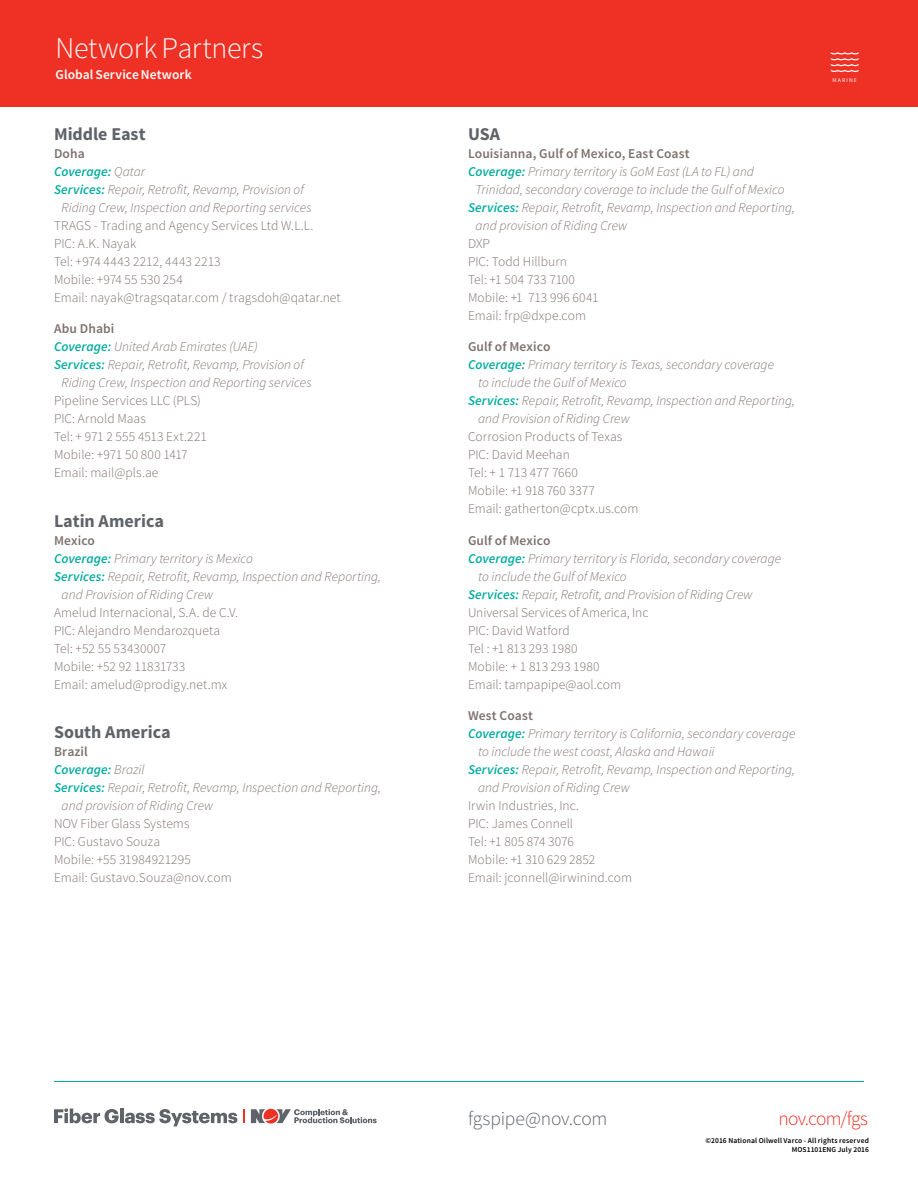
<style>
.page{position:relative;width:918px;height:1188px;background:#fff}
.page>*{position:absolute;margin:0;border:0;box-sizing:border-box;transform-origin:0 0}
.Header_Product_Name{font:300 30px "Source Sans Pro";letter-spacing:-.01em;color:#fff}
.Footer_info__Source{font:300 19.5px "Source Sans Pro";letter-spacing:-.01em;color:#5f636a}
.Footer_info__Source-2{font:300 19.5px "Source Sans Pro";letter-spacing:-.035em;color:#ee3124}
.Secondary_Sub_Head{font:700 18px "Source Sans Pro";color:#5f636a}
.Body_Text_Light{font:italic 300 13.5px "Source Sans Pro";color:#7d716d}
.Body_Text_Light-2{font:300 13.5px/18px "Source Sans Pro";letter-spacing:.005em;color:#7d716d}
.Body_Text_Light-3{font:600 13.5px "Source Sans Pro";letter-spacing:.01em;color:#7d716d}
.Body_Text_Light-4{font:italic 600 13.5px "Source Sans Pro";color:#00aca0}
.Header_Subhead{font:600 13.5px "Source Sans Pro";letter-spacing:.005em;color:#fff}
.Body_Text_Semibold{font:600 7.5px "Source Sans Pro";letter-spacing:.02em;color:#000}
.t1{font:5.7px "Source Sans Pro";letter-spacing:.2em;color:#fff}
.s1{font-weight:300;color:#7d716d}
.s2{font-weight:600;color:#00aca0}
</style>
<div class="page">
<hr style="left:54px;top:1081px;width:810px;height:1px;background:#00aca0">
<svg style="left:251px;top:1109px;width:126px;height:15px"></svg>
<svg style="left:243px;top:1109px;width:2px;height:14px"></svg>
<svg style="left:54px;top:1108px;width:65px;height:15px"></svg>
<hr style="left:120px;top:1109px;width:4px;height:14px;background:#5f636a">
<svg style="left:125px;top:1109px;width:112px;height:18px"></svg>
<div style="left:0;top:0;width:918px;height:106px;background:#ee3124"></div>
<svg style="left:831px;top:52px;width:28px;height:20px"></svg>
<p class="Header_Product_Name" style="left:56px;top:30px;width:209px">Network Partners</p>
<p class="Header_Subhead" style="left:56px;top:66px;width:138px">Global Service Network</p>
<p class="Secondary_Sub_Head" style="left:54px;top:122px;width:93px">Middle East</p>
<p class="Body_Text_Light-3" style="left:54px;top:145px;width:32px">Doha</p>
<p class="Body_Text_Light-4" style="left:54px;top:163px;width:93px">Coverage: <span class="s1">Qatar</span></p>
<p class="Body_Text_Light" style="left:54px;top:181px;width:251px"><span class="s2">Services:</span> Repair, Retrofit, Revamp, Provision of</p>
<p class="Body_Text_Light" style="left:62px;top:199px;width:251px">Riding Crew, Inspection and Reporting services</p>
<p class="Body_Text_Light-2" style="left:54px;top:216px;width:261px">TRAGS - Trading and Agency Services Ltd W.L.L.</p>
<p class="Body_Text_Light-2" style="left:54px;top:234px;width:84px">PIC: A.K. Nayak</p>
<p class="Body_Text_Light-2" style="left:54px;top:252px;width:168px">Tel: +974 4443 2212, 4443 2213</p>
<p class="Body_Text_Light-2" style="left:54px;top:270px;width:131px">Mobile: +974 55 530 254</p>
<p class="Body_Text_Light-2" style="left:54px;top:288px;width:288px">Email: nayak@tragsqatar.com / tragsdoh@qatar.net</p>
<p class="Body_Text_Light-3" style="left:54px;top:320px;width:62px">Abu Dhabi</p>
<p class="Body_Text_Light" style="left:54px;top:338px;width:205px"><span class="s2">Coverage:</span> United Arab Emirates (UAE)</p>
<p class="Body_Text_Light" style="left:54px;top:356px;width:251px"><span class="s2">Services:</span> Repair, Retrofit, Revamp, Provision of</p>
<p class="Body_Text_Light" style="left:62px;top:374px;width:251px">Riding Crew, Inspection and Reporting services</p>
<p class="Body_Text_Light-2" style="left:54px;top:392px;width:149px">Pipeline Services LLC (PLS)</p>
<p class="Body_Text_Light-2" style="left:54px;top:410px;width:93px">PIC: Arnold Maas</p>
<p class="Body_Text_Light-2" style="left:54px;top:428px;width:154px">Tel: + 971 2 555 4513 Ext.221</p>
<p class="Body_Text_Light-2" style="left:54px;top:446px;width:135px">Mobile: +971 50 800 1417</p>
<p class="Body_Text_Light-2" style="left:54px;top:464px;width:106px">Email: mail@pls.ae</p>
<p class="Secondary_Sub_Head" style="left:54px;top:509px;width:112px">Latin America</p>
<p class="Body_Text_Light-3" style="left:54px;top:532px;width:43px">Mexico</p>
<p class="Body_Text_Light" style="left:54px;top:550px;width:200px"><span class="s2">Coverage:</span> Primary territory is Mexico</p>
<p class="Body_Text_Light" style="left:54px;top:568px;width:329px"><span class="s2">Services:</span> Repair, Retrofit, Revamp, Inspection and Reporting,</p>
<p class="Body_Text_Light" style="left:62px;top:586px;width:153px">and Provision of Riding Crew</p>
<p class="Body_Text_Light-2" style="left:54px;top:603px;width:186px">Amelud Internacional, S.A. de C.V.</p>
<p class="Body_Text_Light-2" style="left:54px;top:621px;width:168px">PIC: Alejandro Mendarozqueta</p>
<p class="Body_Text_Light-2" style="left:54px;top:639px;width:114px">Tel: +52 55 53430007</p>
<p class="Body_Text_Light-2" style="left:54px;top:657px;width:133px">Mobile: +52 92 11831733</p>
<p class="Body_Text_Light-2" style="left:54px;top:675px;width:175px">Email: amelud@prodigy.net.mx</p>
<p class="Secondary_Sub_Head" style="left:54px;top:720px;width:118px">South America</p>
<p class="Body_Text_Light-3" style="left:54px;top:743px;width:35px">Brazil</p>
<p class="Body_Text_Light-4" style="left:54px;top:761px;width:92px">Coverage: <span class="s1">Brazil</span></p>
<p class="Body_Text_Light" style="left:54px;top:779px;width:329px"><span class="s2">Services:</span> Repair, Retrofit, Revamp, Inspection and Reporting,</p>
<p class="Body_Text_Light" style="left:62px;top:797px;width:153px">and provision of Riding Crew</p>
<p class="Body_Text_Light-2" style="left:54px;top:815px;width:137px">NOV Fiber Glass Systems</p>
<p class="Body_Text_Light-2" style="left:54px;top:833px;width:108px">PIC: Gustavo Souza</p>
<p class="Body_Text_Light-2" style="left:54px;top:851px;width:138px">Mobile: +55 31984921295</p>
<p class="Body_Text_Light-2" style="left:54px;top:869px;width:179px">Email: Gustavo.Souza@nov.com</p>
<p class="Secondary_Sub_Head" style="left:468px;top:122px;width:34px">USA</p>
<p class="Body_Text_Light-3" style="left:468px;top:145px;width:223px">Louisianna, Gulf of Mexico, East Coast</p>
<p class="Body_Text_Light" style="left:468px;top:163px;width:288px"><span class="s2">Coverage:</span> Primary territory is GoM East (LA to FL) and</p>
<p class="Body_Text_Light" style="left:476px;top:181px;width:311px">Trinidad, secondary coverage to include the Gulf of Mexico</p>
<p class="Body_Text_Light" style="left:468px;top:199px;width:329px"><span class="s2">Services:</span> Repair, Retrofit, Revamp, Inspection and Reporting,</p>
<p class="Body_Text_Light" style="left:476px;top:217px;width:153px">and provision of Riding Crew</p>
<p class="Body_Text_Light-2" style="left:468px;top:234px;width:23px">DXP</p>
<p class="Body_Text_Light-2" style="left:468px;top:252px;width:101px">PIC: Todd Hillburn</p>
<p class="Body_Text_Light-2" style="left:468px;top:270px;width:109px">Tel: +1 504 733 7100</p>
<p class="Body_Text_Light-2" style="left:468px;top:288px;width:132px">Mobile: +1 713 996 6041</p>
<p class="Body_Text_Light-2" style="left:468px;top:306px;width:120px">Email: frp@dxpe.com</p>
<p class="Body_Text_Light-3" style="left:468px;top:338px;width:84px">Gulf of Mexico</p>
<p class="Body_Text_Light" style="left:468px;top:356px;width:308px"><span class="s2">Coverage:</span> Primary territory is Texas, secondary coverage</p>
<p class="Body_Text_Light" style="left:478px;top:374px;width:150px">to include the Gulf of Mexico</p>
<p class="Body_Text_Light" style="left:468px;top:392px;width:329px"><span class="s2">Services:</span> Repair, Retrofit, Revamp, Inspection and Reporting,</p>
<p class="Body_Text_Light" style="left:478px;top:410px;width:153px">and Provision of Riding Crew</p>
<p class="Body_Text_Light-2" style="left:468px;top:428px;width:156px">Corrosion Products of Texas</p>
<p class="Body_Text_Light-2" style="left:468px;top:446px;width:103px">PIC: David Meehan</p>
<p class="Body_Text_Light-2" style="left:468px;top:464px;width:111px">Tel: + 1 713 477 7660</p>
<p class="Body_Text_Light-2" style="left:468px;top:482px;width:129px">Mobile: +1 918 760 3377</p>
<p class="Body_Text_Light-2" style="left:468px;top:500px;width:172px">Email: gatherton@cptx.us.com</p>
<p class="Body_Text_Light-3" style="left:468px;top:532px;width:84px">Gulf of Mexico</p>
<p class="Body_Text_Light" style="left:468px;top:550px;width:315px"><span class="s2">Coverage:</span> Primary territory is Florida, secondary coverage</p>
<p class="Body_Text_Light" style="left:478px;top:568px;width:150px">to include the Gulf of Mexico</p>
<p class="Body_Text_Light" style="left:468px;top:586px;width:286px"><span class="s2">Services:</span> Repair, Retrofit, and Provision of Riding Crew</p>
<p class="Body_Text_Light-2" style="left:468px;top:603px;width:182px">Universal Services of America, Inc<br>PIC: David Watford<br>Tel : +1 813 293 1980<br>Mobile: + 1 813 293 1980<br>Email: tampapipe@aol.com</p>
<p class="Body_Text_Light-3" style="left:468px;top:707px;width:67px">West Coast</p>
<p class="Body_Text_Light" style="left:468px;top:725px;width:329px"><span class="s2">Coverage:</span> Primary territory is California, secondary coverage</p>
<p class="Body_Text_Light" style="left:478px;top:743px;width:238px">to include the west coast, Alaska and Hawaii</p>
<p class="Body_Text_Light" style="left:468px;top:761px;width:329px"><span class="s2">Services:</span> Repair, Retrofit, Revamp, Inspection and Reporting,</p>
<p class="Body_Text_Light" style="left:478px;top:779px;width:153px">and Provision of Riding Crew</p>
<p class="Body_Text_Light-2" style="left:468px;top:797px;width:113px">Irwin Industries, Inc.</p>
<p class="Body_Text_Light-2" style="left:468px;top:815px;width:107px">PIC: James Connell</p>
<p class="Body_Text_Light-2" style="left:468px;top:833px;width:107px">Tel: +1 805 874 3076</p>
<p class="Body_Text_Light-2" style="left:468px;top:851px;width:129px">Mobile: +1 310 629 2852</p>
<p class="Body_Text_Light-2" style="left:468px;top:869px;width:166px">Email: jconnell@irwinind.com</p>
<p class="t1" style="left:833px;top:77px;width:26px">MARINE</p>
<p class="Footer_info__Source" style="left:468px;top:1107px;width:141px">fgspipe@nov.com</p>
<p class="Footer_info__Source-2" style="left:778px;top:1107px;width:91px">nov.com/fgs</p>
<p class="Body_Text_Semibold" style="left:706px;top:1136px;width:165px">©2016 National Oilwell Varco - All rights reserved</p>
<p class="Body_Text_Semibold" style="left:792px;top:1145px;width:79px">MOS1101ENG July 2016</p>
</div>
